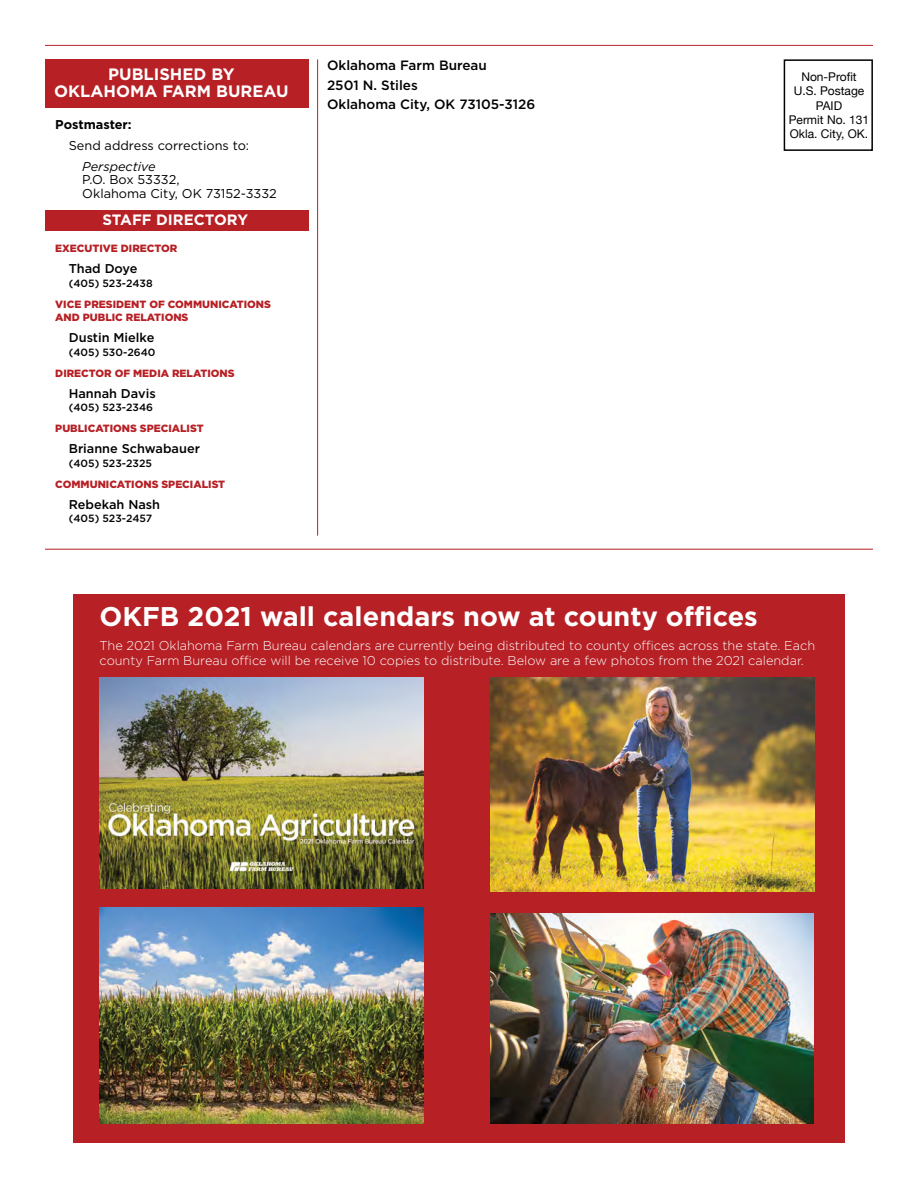
<style>
.page{position:relative;width:918px;height:1188px;background:#fff}
.page>*{position:absolute;margin:0;border:0;box-sizing:border-box;transform-origin:0 0}
.Headline_-_Gotham{font:700 27px "Gotham";color:#fff}
.t1{font:700 16.5px/16.5px "Gotham";color:#fff;text-align:center}
.t2{font:700 15px "Gotham";color:#fff}
.t3{font:500 13.5px "Gotham";color:#000}
.Numbered_List_-_Goth{font:300 12.75px/15px "Gotham";color:#fff}
.t4{font:12.75px "Gotham";color:#000}
.t5{font:500 12.75px "Gotham";color:#000}
.t6{font:700 12.75px "Gotham";color:#000}
.t7{font:italic 12.75px "Gotham";color:#000}
.t8{font:12px "Helvetica Neue";color:#000}
.t9{font:900 10.5px/13.5px "Gotham";color:#b72025}
.t10{font:500 10.5px "Gotham";color:#000}
</style>
<div class="page">
<div style="left:73px;top:594px;width:772px;height:549px;background:#b72025"></div>
<img style="left:100px;top:678px;width:324px;height:210px">
<img style="left:490px;top:678px;width:324px;height:214px">
<img style="left:100px;top:907px;width:324px;height:216px">
<img style="left:490px;top:914px;width:323px;height:209px">
<div style="left:45px;top:59px;width:264px;height:49px;background:#b72025"></div>
<div style="left:45px;top:210px;width:264px;height:21px;background:#b72025"></div>
<hr style="left:45px;top:45px;width:828px;height:1px;background:#b72025">
<hr style="left:317px;top:59px;width:1px;height:477px;background:#b72025">
<hr style="left:45px;top:549px;width:828px;height:1px;background:#b72025">
<div style="left:784px;top:59px;width:89px;height:92px;border:2px solid #000"></div>
<p class="t1" style="left:54px;top:66px;width:236px">PUBLISHED BY<br>OKLAHOMA FARM BUREAU</p>
<p class="t6" style="left:55px;top:116px;width:78px">Postmaster:</p>
<p class="t4" style="left:69px;top:137px;width:182px">Send address corrections to:</p>
<p class="t7" style="left:82px;top:158px;width:75px">Perspective</p>
<p class="t4" style="left:82px;top:172px;width:99px">P.O. Box 53332,</p>
<p class="t4" style="left:82px;top:185px;width:196px">Oklahoma City, OK 73152-3332</p>
<p class="t2" style="left:102px;top:210px;width:147px">STAFF DIRECTORY</p>
<p class="t9" style="left:55px;top:242px;width:124px">EXECUTIVE DIRECTOR</p>
<p class="t5" style="left:69px;top:260px;width:70px">Thad Doye</p>
<p class="t10" style="left:69px;top:276px;width:85px">(405) 523-2438</p>
<p class="t9" style="left:55px;top:297px;width:217px">VICE PRESIDENT OF COMMUNICATIONS<br>AND PUBLIC RELATIONS</p>
<p class="t5" style="left:69px;top:329px;width:87px">Dustin Mielke</p>
<p class="t10" style="left:69px;top:345px;width:88px">(405) 530-2640</p>
<p class="t9" style="left:55px;top:366px;width:181px">DIRECTOR OF MEDIA RELATIONS</p>
<p class="t5" style="left:69px;top:385px;width:89px">Hannah Davis</p>
<p class="t10" style="left:69px;top:401px;width:86px">(405) 523-2346</p>
<p class="t9" style="left:55px;top:422px;width:150px">PUBLICATIONS SPECIALIST</p>
<p class="t5" style="left:69px;top:440px;width:133px">Brianne Schwabauer</p>
<p class="t10" style="left:69px;top:456px;width:85px">(405) 523-2325</p>
<p class="t9" style="left:55px;top:477px;width:171px">COMMUNICATIONS SPECIALIST</p>
<p class="t5" style="left:69px;top:496px;width:93px">Rebekah Nash</p>
<p class="t10" style="left:69px;top:512px;width:85px">(405) 523-2457</p>
<p class="t3" style="left:327px;top:57px;width:161px">Oklahoma Farm Bureau</p>
<p class="t3" style="left:327px;top:76px;width:92px">2501 N. Stiles</p>
<p class="t3" style="left:327px;top:96px;width:210px">Oklahoma City, OK 73105-3126</p>
<p class="t8" style="left:801px;top:68px;width:57px">Non-Profit</p>
<p class="t8" style="left:794px;top:82px;width:72px">U.S. Postage</p>
<p class="t8" style="left:816px;top:97px;width:28px">PAID</p>
<p class="t8" style="left:789px;top:111px;width:82px">Permit No. 131</p>
<p class="t8" style="left:790px;top:126px;width:80px">Okla. City, OK.</p>
<p class="Headline_-_Gotham" style="left:100px;top:599px;width:660px">OKFB 2021 wall calendars now at county offices</p>
<p class="Numbered_List_-_Goth" style="left:100px;top:637px;width:717px">The 2021 Oklahoma Farm Bureau calendars are currently being distributed to county offices across the state. Each county Farm Bureau office will be receive 10 copies to distribute. Below are a few photos from the 2021 calendar.</p>
</div>
